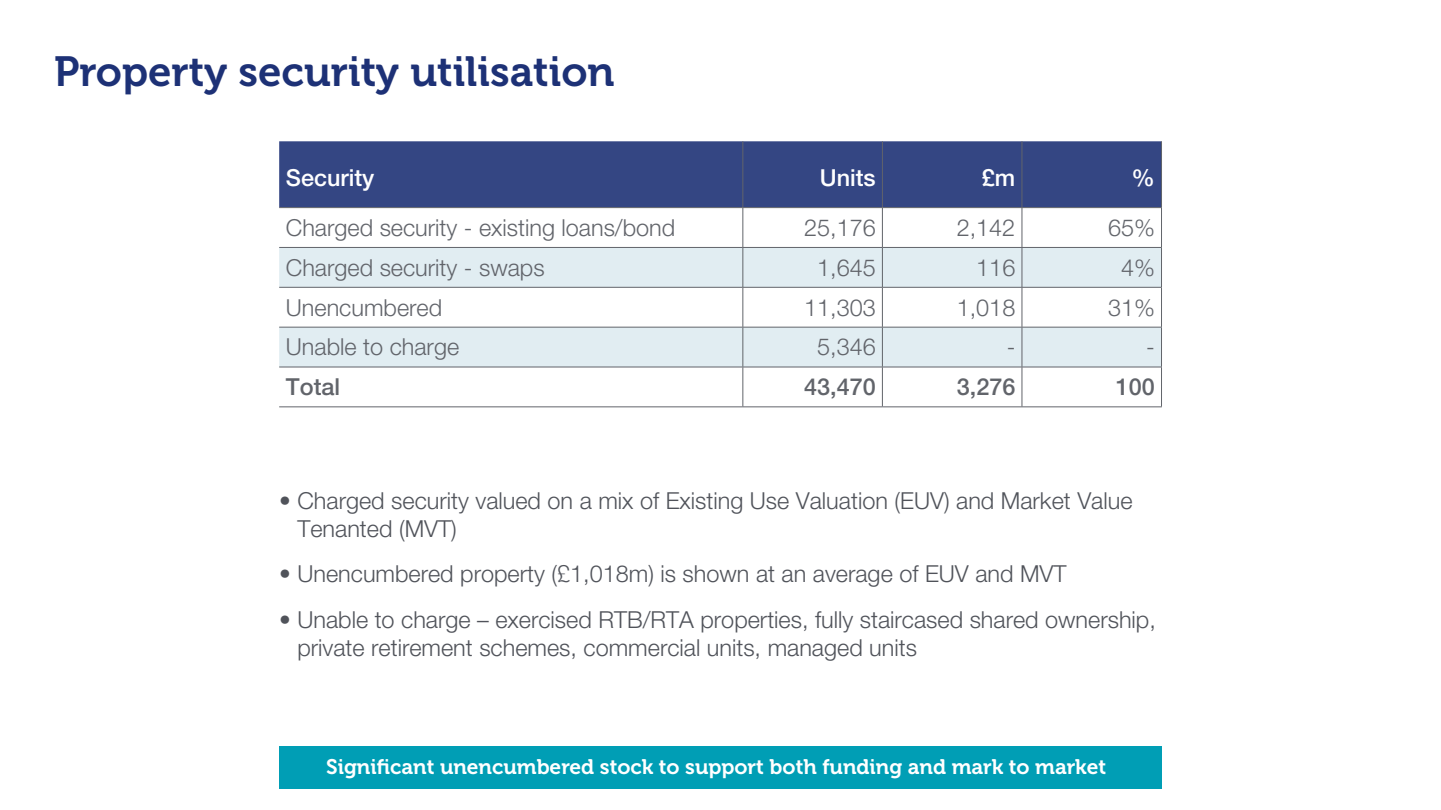
<style>
.page{position:relative;width:1441px;height:810px;background:#fff}
.page>*{position:absolute;margin:0;border:0;box-sizing:border-box;transform-origin:0 0}
.t1{font:42px "Museo 700";color:#1d3176}
.t2{font:300 23.4px/28px "Helvetica Neue LT Std";color:#50535a}
.t3{font:500 23.4px "Helvetica Neue LT Std";color:#50535a}
.t4{font:500 23.4px "Helvetica Neue LT Std";color:#fff}
.t5{font:21px "Museo 700";color:#fff}
</style>
<div class="page">
<div style="left:279px;top:141px;width:882px;height:66px;background:#344683"></div>
<svg style="left:279px;top:208px;width:882px;height:199px"></svg>
<svg style="left:279px;top:248px;width:882px;height:119px;fill:#e1edf2"></svg>
<hr style="left:742px;top:141px;width:1px;height:66px;background:#50535a">
<hr style="left:882px;top:141px;width:1px;height:66px;background:#50535a">
<hr style="left:1021px;top:141px;width:1px;height:66px;background:#50535a">
<hr style="left:1161px;top:141px;width:1px;height:66px;background:#50535a">
<hr style="left:279px;top:207px;width:463px;height:1px;background:#50535a">
<hr style="left:742px;top:208px;width:1px;height:39px;background:#50535a">
<hr style="left:742px;top:207px;width:140px;height:1px;background:#50535a">
<hr style="left:882px;top:207px;width:139px;height:1px;background:#50535a">
<hr style="left:1021px;top:207px;width:140px;height:1px;background:#50535a">
<hr style="left:882px;top:208px;width:1px;height:39px;background:#50535a">
<hr style="left:1021px;top:208px;width:1px;height:39px;background:#50535a">
<hr style="left:1161px;top:208px;width:1px;height:39px;background:#50535a">
<hr style="left:279px;top:247px;width:463px;height:1px;background:#50535a">
<hr style="left:742px;top:248px;width:1px;height:39px;background:#50535a">
<hr style="left:742px;top:247px;width:140px;height:1px;background:#50535a">
<hr style="left:882px;top:247px;width:139px;height:1px;background:#50535a">
<hr style="left:1021px;top:247px;width:140px;height:1px;background:#50535a">
<hr style="left:882px;top:248px;width:1px;height:39px;background:#50535a">
<hr style="left:1021px;top:248px;width:1px;height:39px;background:#50535a">
<hr style="left:1161px;top:248px;width:1px;height:39px;background:#50535a">
<hr style="left:279px;top:287px;width:463px;height:1px;background:#50535a">
<hr style="left:742px;top:288px;width:1px;height:39px;background:#50535a">
<hr style="left:742px;top:287px;width:140px;height:1px;background:#50535a">
<hr style="left:882px;top:287px;width:139px;height:1px;background:#50535a">
<hr style="left:1021px;top:287px;width:140px;height:1px;background:#50535a">
<hr style="left:882px;top:288px;width:1px;height:39px;background:#50535a">
<hr style="left:1021px;top:288px;width:1px;height:39px;background:#50535a">
<hr style="left:1161px;top:288px;width:1px;height:39px;background:#50535a">
<hr style="left:279px;top:327px;width:463px;height:1px;background:#50535a">
<hr style="left:742px;top:327px;width:1px;height:40px;background:#50535a">
<hr style="left:742px;top:327px;width:140px;height:1px;background:#50535a">
<hr style="left:882px;top:327px;width:139px;height:1px;background:#50535a">
<hr style="left:1021px;top:327px;width:140px;height:1px;background:#50535a">
<hr style="left:882px;top:327px;width:1px;height:40px;background:#50535a">
<hr style="left:1021px;top:327px;width:1px;height:40px;background:#50535a">
<hr style="left:1161px;top:327px;width:1px;height:40px;background:#50535a">
<hr style="left:279px;top:367px;width:463px;height:1px;background:#50535a">
<hr style="left:279px;top:407px;width:463px;height:1px;background:#50535a">
<hr style="left:742px;top:367px;width:1px;height:40px;background:#50535a">
<hr style="left:742px;top:367px;width:140px;height:1px;background:#50535a">
<hr style="left:882px;top:367px;width:139px;height:1px;background:#50535a">
<hr style="left:1021px;top:367px;width:140px;height:1px;background:#50535a">
<hr style="left:882px;top:367px;width:1px;height:40px;background:#50535a">
<hr style="left:1021px;top:367px;width:1px;height:40px;background:#50535a">
<hr style="left:1161px;top:367px;width:1px;height:40px;background:#50535a">
<hr style="left:742px;top:407px;width:140px;height:1px;background:#50535a">
<hr style="left:882px;top:407px;width:139px;height:1px;background:#50535a">
<hr style="left:1021px;top:407px;width:140px;height:1px;background:#50535a">
<div style="left:279px;top:746px;width:882px;height:43px;background:#009eb5"></div>
<h1 class="t1" style="left:54px;top:48px;width:562px">Property security utilisation</h1>
<p class="t4" style="left:286px;top:164px;width:90px">Security</p>
<p class="t4" style="left:819px;top:164px;width:57px">Units</p>
<p class="t4" style="left:981px;top:164px;width:35px">£m</p>
<p class="t4" style="left:1131px;top:164px;width:25px">%</p>
<p class="t2" style="left:286px;top:213px;width:391px">Charged security - existing loans/bond</p>
<p class="t2" style="left:804px;top:213px;width:73px">25,176</p>
<p class="t2" style="left:956px;top:213px;width:60px">2,142</p>
<p class="t2" style="left:1107px;top:213px;width:48px">65%</p>
<p class="t2" style="left:286px;top:253px;width:260px">Charged security - swaps</p>
<p class="t2" style="left:817px;top:253px;width:60px">1,645</p>
<p class="t2" style="left:976px;top:253px;width:41px">116</p>
<p class="t2" style="left:1120px;top:253px;width:35px">4%</p>
<p class="t2" style="left:286px;top:293px;width:158px">Unencumbered</p>
<p class="t2" style="left:804px;top:293px;width:73px">11,303</p>
<p class="t2" style="left:956px;top:293px;width:60px">1,018</p>
<p class="t2" style="left:1107px;top:293px;width:48px">31%</p>
<p class="t2" style="left:286px;top:333px;width:175px">Unable to charge</p>
<p class="t2" style="left:817px;top:333px;width:60px">5,346</p>
<p class="t2" style="left:1006px;top:333px;width:10px">-</p>
<p class="t2" style="left:1146px;top:333px;width:10px">-</p>
<p class="t3" style="left:286px;top:373px;width:56px">Total</p>
<p class="t3" style="left:804px;top:373px;width:73px">43,470</p>
<p class="t3" style="left:956px;top:373px;width:60px">3,276</p>
<p class="t3" style="left:1115px;top:373px;width:41px">100</p>
<p class="t2" style="left:297px;top:486px;width:836px;text-indent:-18px">• Charged security valued on a mix of Existing Use Valuation (EUV) and Market Value<br>Tenanted (MVT)</p>
<p class="t2" style="left:279px;top:560px;width:788px">• Unencumbered property (£1,018m) is shown at an average of EUV and MVT</p>
<p class="t2" style="left:297px;top:605px;width:860px;text-indent:-18px">• Unable to charge – exercised RTB/RTA properties, fully staircased shared ownership, private retirement schemes, commercial units, managed units</p>
<p class="t5" style="left:326px;top:755px;width:781px">Significant unencumbered stock to support both funding and mark to market</p>
</div>
